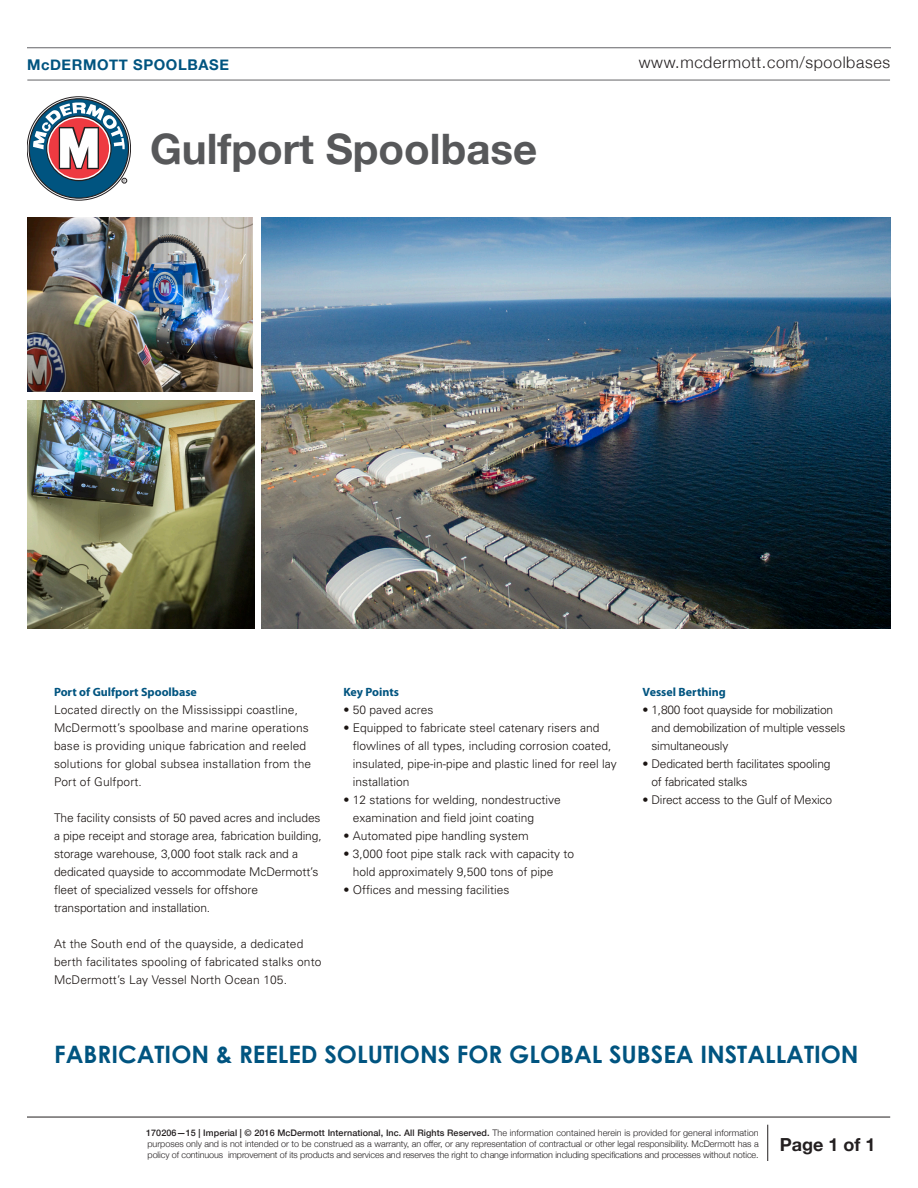
<style>
.page{position:relative;width:918px;height:1188px;background:#fff}
.page>*{position:absolute;margin:0;border:0;box-sizing:border-box;transform-origin:0 0}
.t1{font:700 42px "Helvetica Neue";color:#57585a}
.t2{font:700 24px "Century Gothic";color:#005480}
.t3{font:700 18px "Helvetica Neue";color:#231f20}
.t4{font:300 16.05px "Helvetica Neue";letter-spacing:.04em;color:#231f20}
.t5{font:700 14.85px "Helvetica Neue";letter-spacing:.04em;color:#005480}
.Vessel_Spec_Format{font:300 12px/18px "Univers";color:#1b1513}
.Vessel_Spec_Format-2{font:300 12px/18px "Univers";letter-spacing:-.02em;color:#1b1513}
.Vessel_Spec_Format-3{font:700 12px "Myriad Pro";color:#005480}
.t6{font:300 9px/10.8px "Helvetica Neue";letter-spacing:-.01em;color:#231f20}
.s1{font-weight:500}
</style>
<div class="page">
<hr style="left:27px;top:80px;width:863px;height:1px;background:#636366">
<hr style="left:27px;top:48px;width:864px;height:1px;background:#636366">
<svg style="left:22px;top:91px;width:114px;height:115px"></svg>
<svg style="left:27px;top:97px;width:104px;height:103px"></svg>
<div style="left:29px;top:99px;width:100px;height:99px;background:#005480;border-radius:50%"></div>
<svg style="left:46px;top:116px;width:66px;height:65px"></svg>
<svg style="left:48px;top:117px;width:62px;height:62px"></svg>
<svg style="left:33px;top:102px;width:92px;height:67px"></svg>
<svg style="left:122px;top:178px;width:5px;height:5px"></svg>
<hr style="left:767px;top:1125px;width:1px;height:36px;background:#231f20">
<hr style="left:27px;top:1117px;width:863px;height:1px;background:#231f20">
<img style="left:262px;top:217px;width:628px;height:411px">
<img style="left:27px;top:400px;width:227px;height:228px">
<img style="left:27px;top:217px;width:226px;height:175px">
<p class="t5" style="left:27px;top:53px;width:203px">McDERMOTT SPOOLBASE</p>
<p class="t4" style="left:639px;top:50px;width:253px">www.mcdermott.com/spoolbases</p>
<p class="t1" style="left:150px;top:116px;width:389px">Gulfport Spoolbase</p>
<p class="Vessel_Spec_Format-3" style="left:54px;top:684px;width:145px">Port of Gulfport Spoolbase</p>
<p class="Vessel_Spec_Format" style="left:54px;top:700px;width:259px">Located directly on the Mississippi coastline, McDermott’s spoolbase and marine operations base is providing unique fabrication and reeled solutions for global subsea installation from the Port of Gulfport.</p>
<p class="Vessel_Spec_Format" style="left:54px;top:808px;width:269px">The facility consists of 50 paved acres and includes a pipe receipt and storage area, fabrication building, storage warehouse, 3,000 foot stalk rack and a dedicated quayside to accommodate McDermott’s fleet of specialized vessels for offshore transportation and installation.</p>
<p class="Vessel_Spec_Format" style="left:54px;top:934px;width:269px">At the South end of the quayside, a dedicated berth facilitates spooling of fabricated stalks onto<br>McDermott’s Lay Vessel North Ocean 105.</p>
<p class="Vessel_Spec_Format-3" style="left:344px;top:684px;width:57px">Key Points</p>
<p class="Vessel_Spec_Format" style="left:344px;top:700px;width:92px">• 50 paved acres</p>
<p class="Vessel_Spec_Format" style="left:353px;top:718px;width:266px;text-indent:-9px">• Equipped to fabricate steel catenary risers and flowlines of all types, including corrosion coated, insulated, pipe-in-pipe and plastic lined for reel lay installation</p>
<p class="Vessel_Spec_Format" style="left:353px;top:790px;width:210px;text-indent:-9px">• 12 stations for welding, nondestructive examination and field joint coating</p>
<p class="Vessel_Spec_Format" style="left:344px;top:826px;width:187px">• Automated pipe handling system</p>
<p class="Vessel_Spec_Format" style="left:353px;top:844px;width:223px;text-indent:-9px">• 3,000 foot pipe stalk rack with capacity to hold approximately 9,500 tons of pipe</p>
<p class="Vessel_Spec_Format" style="left:344px;top:880px;width:168px">• Offices and messing facilities</p>
<p class="Vessel_Spec_Format-3" style="left:643px;top:684px;width:85px">Vessel Berthing</p>
<p class="Vessel_Spec_Format-2" style="left:651px;top:700px;width:195px;text-indent:-9px">• 1,800 foot quayside for mobilization and demobilization of multiple vessels simultaneously</p>
<p class="Vessel_Spec_Format-2" style="left:651px;top:754px;width:180px;text-indent:-9px">• Dedicated berth facilitates spooling of fabricated stalks</p>
<p class="Vessel_Spec_Format-2" style="left:643px;top:790px;width:191px">• Direct access to the Gulf of Mexico</p>
<p class="t2" style="left:54px;top:1039px;width:806px">FABRICATION &amp; REELED SOLUTIONS FOR GLOBAL SUBSEA INSTALLATION</p>
<p class="t6" style="left:146px;top:1127px;width:614px"><span class="s1">170206—15 | Imperial | © 2016 McDermott International, Inc. All Rights Reserved.</span> The information contained herein is provided for general information purposes only and is not intended or to be construed as a warranty, an offer, or any representation of contractual or other legal responsibility. McDermott has a</p>
<p class="t6" style="left:148px;top:1149px;width:613px">policy of continuous improvement of its products and services and reserves the right to change information including specifications and processes without notice.</p>
<p class="t3" style="left:780px;top:1131px;width:97px">Page 1 of 1</p>
</div>
